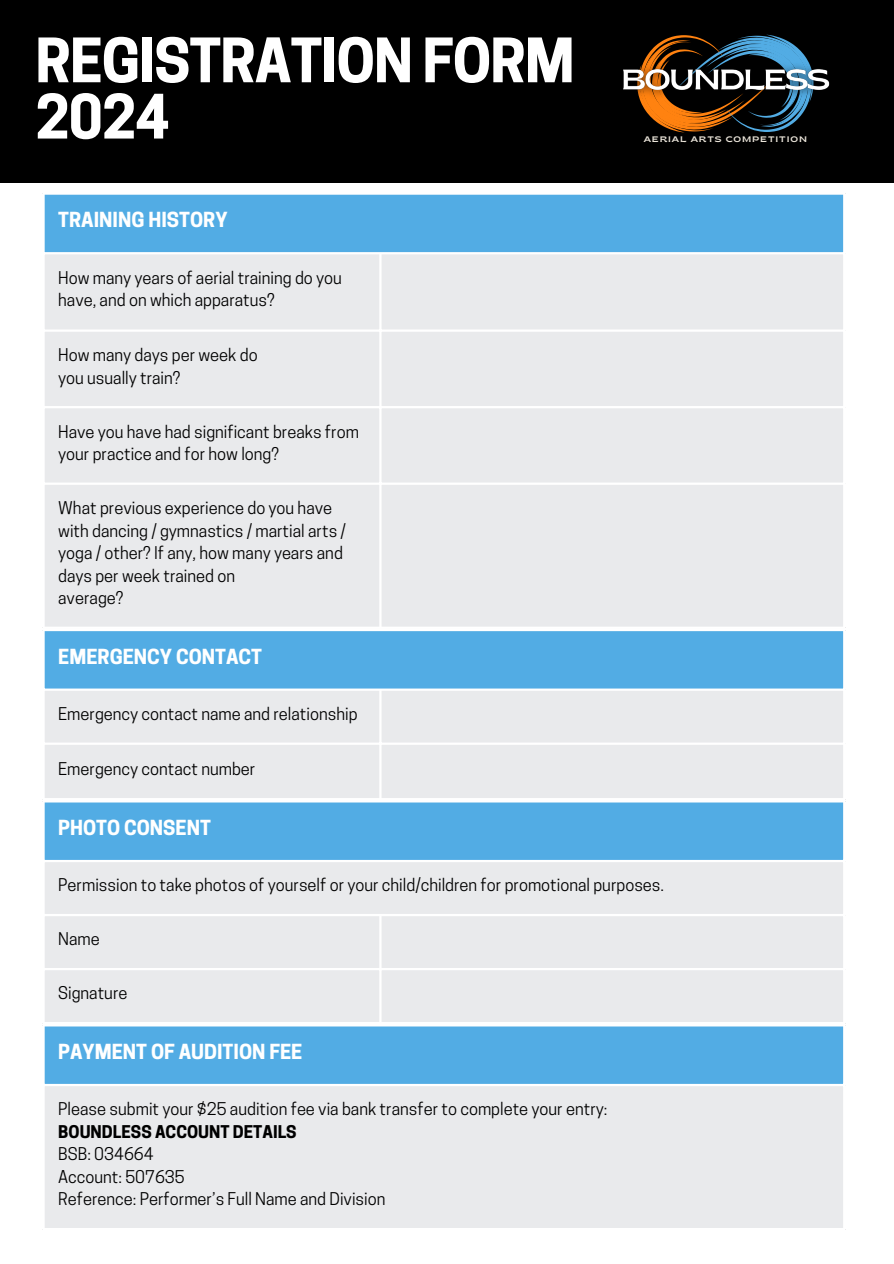
<style>
.page{position:relative;width:894px;height:1264px;background:#fff}
.page>*{position:absolute;margin:0;border:0;box-sizing:border-box;transform-origin:0 0}
.t1{font:700 57.3px/56.2px "Cooper Hewitt";letter-spacing:-.02em;color:#fff}
.t2{font:700 19.5px "Cooper Hewitt";color:#fff}
.t3{font:16.5px/22.5px "Cooper Hewitt";color:#000}
.t4{font:700 16.5px "Cooper Hewitt";color:#000}
.t5{font:semi-expanded 7.95px "Brice";letter-spacing:.115em;color:#ece6db}
</style>
<div class="page">
<div style="left:0;top:0;width:893px;height:182px;background:#000"></div>
<svg style="left:641px;top:35px;width:167px;height:97px"></svg>
<img style="left:623px;top:58px;width:207px;height:46px">
<div style="left:43px;top:193px;width:801px;height:60px;background:#52ace4"></div>
<div style="left:45px;top:254px;width:797px;height:372px;background:#e9eaec"></div>
<hr style="left:42px;top:195px;width:3px;height:431px;background:#fff">
<hr style="left:379px;top:254px;width:2px;height:372px;background:#fff">
<hr style="left:842px;top:195px;width:3px;height:431px;background:#fff">
<hr style="left:42px;top:192px;width:803px;height:3px;background:#fff">
<hr style="left:42px;top:252px;width:803px;height:2px;background:#fff">
<hr style="left:42px;top:329px;width:803px;height:3px;background:#fff">
<hr style="left:42px;top:406px;width:803px;height:2px;background:#fff">
<hr style="left:42px;top:482px;width:803px;height:3px;background:#fff">
<div style="left:43px;top:629px;width:801px;height:61px;background:#52ace4"></div>
<div style="left:45px;top:691px;width:797px;height:107px;background:#e9eaec"></div>
<hr style="left:42px;top:631px;width:3px;height:167px;background:#fff">
<hr style="left:379px;top:690px;width:2px;height:108px;background:#fff">
<hr style="left:842px;top:631px;width:3px;height:167px;background:#fff">
<hr style="left:42px;top:629px;width:803px;height:2px;background:#fff">
<hr style="left:42px;top:688px;width:803px;height:2px;background:#fff">
<hr style="left:42px;top:742px;width:803px;height:2px;background:#fff">
<div style="left:43px;top:801px;width:801px;height:60px;background:#52ace4"></div>
<div style="left:45px;top:862px;width:797px;height:159px;background:#e9eaec"></div>
<hr style="left:42px;top:802px;width:3px;height:219px;background:#fff">
<hr style="left:379px;top:916px;width:2px;height:105px;background:#fff">
<hr style="left:842px;top:802px;width:3px;height:219px;background:#fff">
<hr style="left:42px;top:800px;width:803px;height:2px;background:#fff">
<hr style="left:42px;top:859px;width:803px;height:3px;background:#fff">
<hr style="left:42px;top:913px;width:803px;height:3px;background:#fff">
<hr style="left:42px;top:967px;width:803px;height:3px;background:#fff">
<div style="left:43px;top:1025px;width:801px;height:60px;background:#52ace4"></div>
<div style="left:43px;top:1084px;width:801px;height:145px;background:#e9eaec"></div>
<hr style="left:42px;top:1026px;width:3px;height:201px;background:#fff">
<hr style="left:842px;top:1026px;width:3px;height:201px;background:#fff">
<hr style="left:42px;top:1024px;width:803px;height:2px;background:#fff">
<hr style="left:42px;top:1083px;width:803px;height:3px;background:#fff">
<hr style="left:42px;top:1227px;width:803px;height:3px;background:#fff">
<p class="t1" style="left:35px;top:40px;width:540px">REGISTRATION FORM<br>2024</p>
<p class="t2" style="left:58px;top:213px;width:171px">TRAINING HISTORY</p>
<p class="t3" style="left:58px;top:268px;width:285px">How many years of aerial training do you have, and on which apparatus?</p>
<p class="t3" style="left:58px;top:345px;width:201px">How many days per week do</p>
<p class="t3" style="left:58px;top:368px;width:124px">you usually train?</p>
<p class="t3" style="left:58px;top:422px;width:302px">Have you have had significant breaks from your practice and for how long?</p>
<p class="t3" style="left:58px;top:498px;width:289px">What previous experience do you have with dancing / gymnastics / martial arts /</p>
<p class="t3" style="left:58px;top:543px;width:286px">yoga / other? If any, how many years and</p>
<p class="t3" style="left:58px;top:566px;width:178px">days per week trained on</p>
<p class="t3" style="left:58px;top:588px;width:67px">average?</p>
<p class="t2" style="left:58px;top:649px;width:205px">EMERGENCY CONTACT</p>
<p class="t3" style="left:58px;top:704px;width:301px">Emergency contact name and relationship</p>
<p class="t3" style="left:58px;top:759px;width:199px">Emergency contact number</p>
<p class="t2" style="left:58px;top:820px;width:154px">PHOTO CONSENT</p>
<h1 class="t5" style="left:643px;top:136px;width:165px">AERIAL ARTS COMPETITION</h1>
<p class="t3" style="left:58px;top:876px;width:607px">Permission to take photos of yourself or your child/children for promotional purposes.</p>
<p class="t3" style="left:58px;top:930px;width:43px">Name</p>
<p class="t3" style="left:58px;top:984px;width:71px">Signature</p>
<p class="t2" style="left:58px;top:1044px;width:246px">PAYMENT OF AUDITION FEE</p>
<p class="t3" style="left:58px;top:1099px;width:550px">Please submit your $25 audition fee via bank transfer to complete your entry:</p>
<p class="t4" style="left:58px;top:1125px;width:240px">BOUNDLESS ACCOUNT DETAILS</p>
<p class="t3" style="left:58px;top:1144px;width:97px">BSB: 034664</p>
<p class="t3" style="left:58px;top:1167px;width:128px">Account: 507635</p>
<p class="t3" style="left:58px;top:1189px;width:328px">Reference: Performer’s Full Name and Division</p>
</div>
